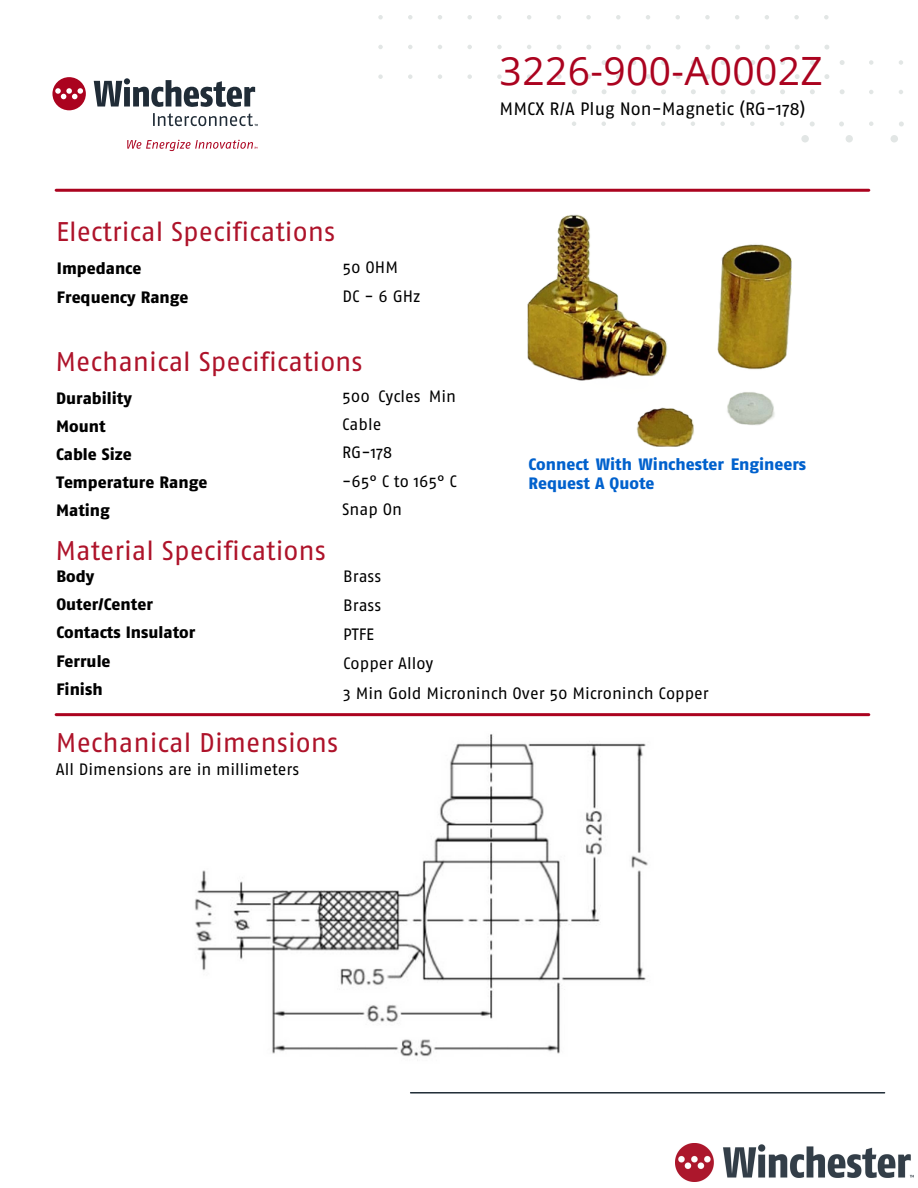
<style>
.page{position:relative;width:918px;height:1188px;background:#fff}
.page>*{position:absolute;margin:0;border:0;box-sizing:border-box;transform-origin:0 0}
.t1{font:39px "Open Sans";letter-spacing:.01em;color:#ab031f}
.t2{font:27px "Fago OT";color:#ae132a}
.t3{font:18px "Fago OT";color:#000}
.t4{font:16.5px/28.2px "Fago OT";color:#000}
.t5{font:800 16.5px/28.2px "Fago OT";color:#000}
.t6{font:800 16.5px/19.2px "Fago OT";color:#0061cd}
</style>
<div class="page">
<img style="left:195px;top:734px;width:453px;height:323px">
<svg style="left:94px;top:78px;width:161px;height:29px"></svg>
<svg style="left:153px;top:113px;width:105px;height:13px"></svg>
<svg style="left:127px;top:140px;width:130px;height:11px"></svg>
<div style="left:52px;top:77px;width:34px;height:33px;background:#ab031f;border-radius:50%"></div>
<svg style="left:55px;top:88px;width:28px;height:11px"></svg>
<svg style="left:378px;top:15px;width:5px;height:4px"></svg>
<svg style="left:378px;top:45px;width:5px;height:4px"></svg>
<svg style="left:378px;top:74px;width:5px;height:5px"></svg>
<svg style="left:408px;top:15px;width:5px;height:4px"></svg>
<svg style="left:408px;top:45px;width:5px;height:4px"></svg>
<svg style="left:408px;top:74px;width:5px;height:5px"></svg>
<svg style="left:438px;top:15px;width:4px;height:4px"></svg>
<svg style="left:438px;top:45px;width:4px;height:4px"></svg>
<svg style="left:438px;top:74px;width:4px;height:5px"></svg>
<svg style="left:467px;top:15px;width:5px;height:4px"></svg>
<svg style="left:467px;top:45px;width:5px;height:4px"></svg>
<svg style="left:467px;top:74px;width:5px;height:5px"></svg>
<svg style="left:497px;top:15px;width:5px;height:4px"></svg>
<svg style="left:497px;top:45px;width:5px;height:4px"></svg>
<svg style="left:497px;top:74px;width:5px;height:5px"></svg>
<svg style="left:527px;top:15px;width:4px;height:4px"></svg>
<svg style="left:527px;top:45px;width:4px;height:4px"></svg>
<svg style="left:527px;top:74px;width:4px;height:5px"></svg>
<svg style="left:557px;top:15px;width:4px;height:4px"></svg>
<svg style="left:572px;top:122px;width:4px;height:4px"></svg>
<svg style="left:586px;top:15px;width:5px;height:4px"></svg>
<svg style="left:602px;top:122px;width:4px;height:4px"></svg>
<svg style="left:616px;top:15px;width:5px;height:4px"></svg>
<svg style="left:631px;top:122px;width:5px;height:4px"></svg>
<svg style="left:646px;top:15px;width:4px;height:4px"></svg>
<svg style="left:661px;top:122px;width:4px;height:4px"></svg>
<svg style="left:675px;top:15px;width:5px;height:4px"></svg>
<svg style="left:691px;top:122px;width:4px;height:4px"></svg>
<svg style="left:705px;top:15px;width:5px;height:4px"></svg>
<svg style="left:720px;top:122px;width:5px;height:4px"></svg>
<svg style="left:735px;top:15px;width:4px;height:4px"></svg>
<svg style="left:750px;top:122px;width:5px;height:4px"></svg>
<svg style="left:765px;top:15px;width:4px;height:4px"></svg>
<svg style="left:780px;top:122px;width:4px;height:4px"></svg>
<svg style="left:794px;top:15px;width:5px;height:4px"></svg>
<svg style="left:810px;top:122px;width:5px;height:4px"></svg>
<div style="left:801px;top:135px;width:8px;height:7px;background:#e2e6e5;border-radius:50%"></div>
<svg style="left:824px;top:15px;width:5px;height:4px"></svg>
<svg style="left:572px;top:60px;width:5px;height:5px"></svg>
<svg style="left:602px;top:60px;width:5px;height:5px"></svg>
<svg style="left:631px;top:60px;width:5px;height:5px"></svg>
<svg style="left:661px;top:60px;width:5px;height:5px"></svg>
<svg style="left:691px;top:60px;width:5px;height:5px"></svg>
<svg style="left:721px;top:60px;width:5px;height:5px"></svg>
<svg style="left:750px;top:60px;width:5px;height:5px"></svg>
<svg style="left:780px;top:60px;width:5px;height:5px"></svg>
<svg style="left:810px;top:60px;width:5px;height:5px"></svg>
<svg style="left:840px;top:60px;width:5px;height:5px"></svg>
<svg style="left:572px;top:89px;width:5px;height:5px"></svg>
<svg style="left:602px;top:89px;width:5px;height:5px"></svg>
<svg style="left:631px;top:89px;width:5px;height:5px"></svg>
<svg style="left:661px;top:89px;width:5px;height:5px"></svg>
<svg style="left:691px;top:89px;width:5px;height:5px"></svg>
<svg style="left:721px;top:89px;width:5px;height:5px"></svg>
<svg style="left:750px;top:89px;width:5px;height:5px"></svg>
<svg style="left:780px;top:89px;width:5px;height:5px"></svg>
<svg style="left:810px;top:89px;width:5px;height:5px"></svg>
<svg style="left:840px;top:89px;width:5px;height:5px"></svg>
<svg style="left:557px;top:45px;width:5px;height:5px"></svg>
<svg style="left:557px;top:74px;width:5px;height:5px"></svg>
<svg style="left:586px;top:45px;width:5px;height:5px"></svg>
<svg style="left:586px;top:74px;width:5px;height:5px"></svg>
<svg style="left:616px;top:45px;width:5px;height:5px"></svg>
<svg style="left:616px;top:74px;width:5px;height:5px"></svg>
<svg style="left:646px;top:45px;width:5px;height:5px"></svg>
<svg style="left:646px;top:74px;width:5px;height:5px"></svg>
<svg style="left:676px;top:45px;width:5px;height:5px"></svg>
<svg style="left:765px;top:45px;width:5px;height:5px"></svg>
<svg style="left:676px;top:74px;width:5px;height:5px"></svg>
<svg style="left:765px;top:74px;width:5px;height:5px"></svg>
<svg style="left:705px;top:45px;width:5px;height:5px"></svg>
<svg style="left:795px;top:45px;width:5px;height:5px"></svg>
<svg style="left:705px;top:74px;width:5px;height:5px"></svg>
<svg style="left:795px;top:74px;width:5px;height:5px"></svg>
<svg style="left:735px;top:45px;width:5px;height:5px"></svg>
<svg style="left:824px;top:45px;width:5px;height:5px"></svg>
<svg style="left:735px;top:74px;width:5px;height:5px"></svg>
<svg style="left:824px;top:74px;width:5px;height:5px"></svg>
<svg style="left:839px;top:122px;width:5px;height:4px"></svg>
<div style="left:846px;top:135px;width:7px;height:7px;background:#e2e6e5;border-radius:50%"></div>
<hr style="left:55px;top:713px;width:815px;height:3px;background:#ab031f;border-radius:2px">
<hr style="left:55px;top:189px;width:815px;height:3px;background:#ab031f;border-radius:2px">
<svg style="left:869px;top:60px;width:4px;height:5px"></svg>
<svg style="left:869px;top:90px;width:4px;height:4px"></svg>
<svg style="left:869px;top:122px;width:4px;height:4px"></svg>
<hr style="left:410px;top:1092px;width:475px;height:2px;background:#202c37">
<svg style="left:899px;top:60px;width:4px;height:5px"></svg>
<svg style="left:899px;top:90px;width:4px;height:4px"></svg>
<svg style="left:899px;top:122px;width:5px;height:4px"></svg>
<div style="left:891px;top:135px;width:7px;height:7px;background:#e2e6e5;border-radius:50%"></div>
<img style="left:527px;top:214px;width:265px;height:233px">
<img style="left:675px;top:1143px;width:239px;height:38px">
<h2 class="t2" style="left:56px;top:215px;width:280px">Electrical Specifications</h2>
<p class="t5" style="left:57px;top:255px;width:133px">Impedance<br>Frequency Range</p>
<p class="t4" style="left:343px;top:254px;width:79px">50 OHM<br>DC - 6 GHz</p>
<h2 class="t2" style="left:55px;top:345px;width:309px">Mechanical Specifications</h2>
<p class="t5" style="left:56px;top:384px;width:153px">Durability<br>Mount<br>Cable Size<br>Temperature Range<br>Mating</p>
<h2 class="t2" style="left:55px;top:534px;width:272px">Material Specifications</h2>
<p class="t4" style="left:342px;top:382px;width:116px">500 Cycles Min<br>Cable<br>RG-178<br>-65° C to 165° C<br>Snap On</p>
<h1 class="t1" style="left:500px;top:44px;width:325px">3226-900-A0002Z</h1>
<p class="t3" style="left:500px;top:98px;width:307px">MMCX R/A Plug Non-Magnetic (RG-178)</p>
<p class="t6" style="left:529px;top:454px;width:279px">Connect With Winchester Engineers<br>Request A Quote</p>
<p class="t5" style="left:56px;top:562px;width:140px">Body<br>Outer/Center<br>Contacts Insulator<br>Ferrule<br>Finish</p>
<p class="t4" style="left:343px;top:561px;width:367px;line-height:29.2px">Brass<br>Brass<br>PTFE<br>Copper Alloy<br>3 Min Gold Microninch Over 50 Microninch Copper</p>
<h2 class="t2" style="left:56px;top:726px;width:284px">Mechanical Dimensions</h2>
<p class="t4" style="left:56px;top:755px;width:245px">All Dimensions are in millimeters</p>
</div>
